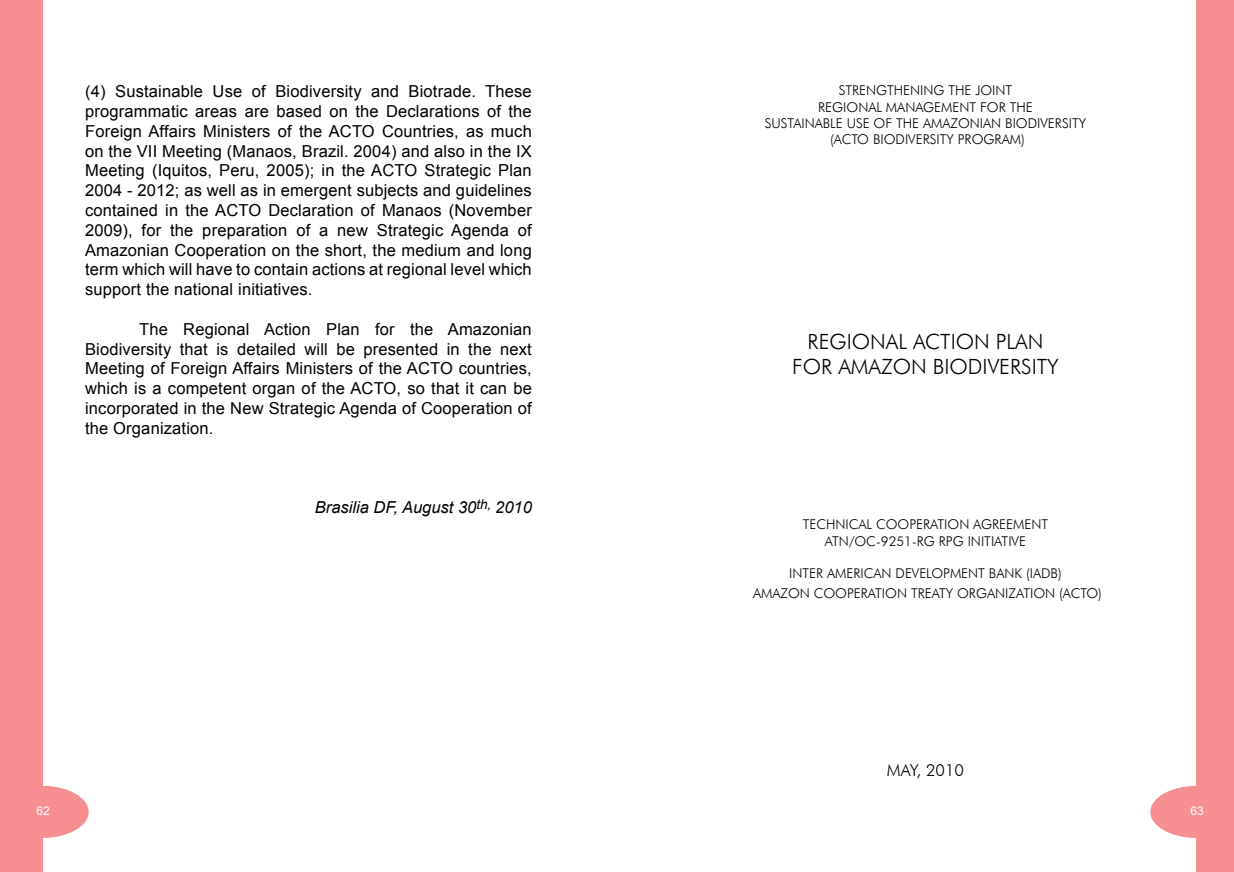
<style>
.page{position:relative;width:1234px;height:872px;background:#fff}
.page>*{position:absolute;margin:0;border:0;box-sizing:border-box;transform-origin:0 0}
.t1{font:300 21px/25.2px "Futura BT";color:#000;text-align:center}
.t2{font:16.5px/19.8px "Arial";letter-spacing:.01em;color:#000;text-align:justify}
.t3{font:italic 16.5px "Arial";color:#000}
.t4{font:300 16.5px "Futura BT";color:#000}
.t5{font:300 13.5px/16.2px "Futura BT";color:#000;text-align:center}
.t6{font:12px "Arial";color:#fff}
</style>
<div class="page">
<div style="left:0;top:0;width:43px;height:872px;background:#f68e92"></div>
<svg style="left:43px;top:786px;width:46px;height:52px"></svg>
<div style="left:1196px;top:0;width:37px;height:872px;background:#f68e92"></div>
<svg style="left:1150px;top:786px;width:46px;height:52px"></svg>
<p class="t2" style="left:85px;top:82px;width:448px">(4) Sustainable Use of Biodiversity and Biotrade. These programmatic areas are based on the Declarations of the Foreign Affairs Ministers of the ACTO Countries, as much on the VII Meeting (Manaos, Brazil. 2004) and also in the IX Meeting (Iquitos, Peru, 2005); in the ACTO Strategic Plan 2004 - 2012; as well as in emergent subjects and guidelines contained in the ACTO Declaration of Manaos (November 2009), for the preparation of a new Strategic Agenda of Amazonian Cooperation on the short, the medium and long term which will have to contain actions at regional level which support the national initiatives.</p>
<p class="t2" style="left:85px;top:319px;width:448px;text-indent:54px">The Regional Action Plan for the Amazonian Biodiversity that is detailed will be presented in the next Meeting of Foreign Affairs Ministers of the ACTO countries, which is a competent organ of the ACTO, so that it can be incorporated in the New Strategic Agenda of Cooperation of the Organization.</p>
<p class="t3" style="left:315px;top:496px;width:218px">Brasilia DF, August 30<sup>th,</sup> 2010</p>
<p class="t5" style="left:764px;top:82px;width:323px">STRENGTHENING THE JOINT<br>REGIONAL MANAGEMENT FOR THE<br>SUSTAINABLE USE OF THE AMAZONIAN BIODIVERSITY (ACTO BIODIVERSITY PROGRAM)</p>
<p class="t1" style="left:792px;top:329px;width:268px">REGIONAL ACTION PLAN<br>FOR AMAZON BIODIVERSITY</p>
<p class="t5" style="left:802px;top:516px;width:247px">TECHNICAL COOPERATION AGREEMENT<br>ATN/OC-9251-RG RPG INITIATIVE</p>
<p class="t5" style="left:752px;top:563px;width:350px;line-height:19.8px">INTER AMERICAN DEVELOPMENT BANK (IADB)<br>AMAZON COOPERATION TREATY ORGANIZATION (ACTO)</p>
<p class="t4" style="left:886px;top:760px;width:79px">MAY, 2010</p>
<p class="t6" style="left:36px;top:803px;width:15px">62</p>
<p class="t6" style="left:1189px;top:803px;width:15px">63</p>
</div>
